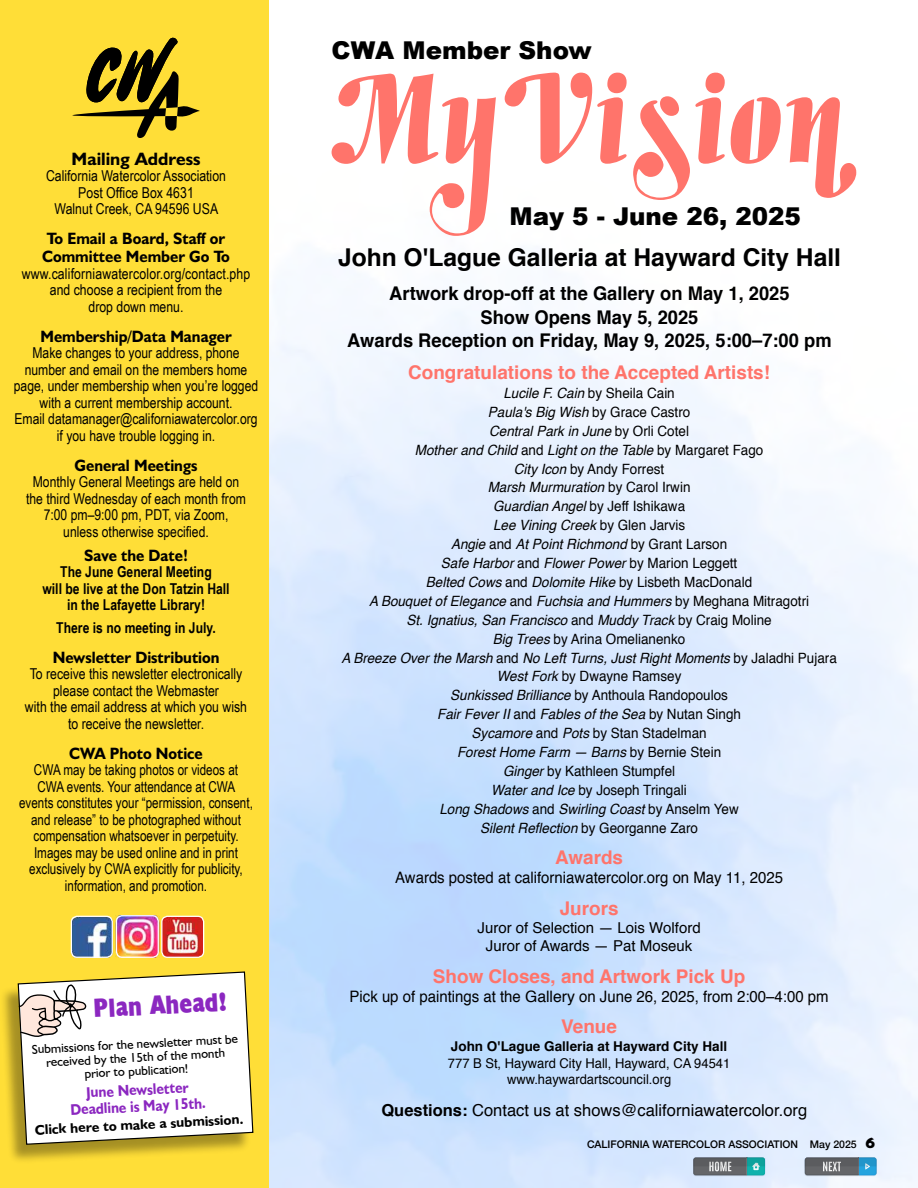
<style>
.page{position:relative;width:918px;height:1188px;background:#fff}
.page>*{position:absolute;margin:0;border:0;box-sizing:border-box;transform-origin:0 0}
.t1{font:700 condensed 26.55px "Humanist 521 BT Xtra";color:#8b27c0}
.t2{font:700 24.6px "Helvetica";color:#000}
.t3{font:900 24.6px "Arial";color:#000}
.t4{font:700 18.9px/23.7px "Helvetica";color:#000;text-align:center}
.t5{font:700 18.9px "Helvetica";color:#ff746b}
.t6{font:700 18px "Humanist 521 BT";color:#000}
.t7{font:700 16.5px/18px "Humanist 521 BT";color:#000;scale:.94 1}
.t8{font:16.5px "Helvetica";color:#000}
.t9{font:15.75px "Helvetica";color:#000;scale:.95 1}
.t10{font:700 15.6px/16.5px "Humanist 521 BT";color:#8b27c0;text-align:center;scale:.9 1}
.t11{font:15px/16.5px "Arial Narrow";color:#000;text-align:center}
.t12{font:15px/16.5px "Arial Narrow";color:#000;text-align:center;scale:.95 1}
.t13{font:700 15px/16.5px "Arial Narrow";color:#000;text-align:center}
.t14{font:15px/18.9px "Helvetica";color:#000;text-align:center}
.t15{font:italic 14.1px/18.9px "Helvetica";color:#000;text-align:center;scale:.95 1}
.t16{font:700 14.1px "Humanist 521 BT";color:#000}
.t17{font:13.5px/16.5px "Helvetica";color:#000;text-align:center;scale:.96 1}
.t18{font:700 13.5px "Helvetica";color:#000}
.t19{font:12.9px/13.5px "Humanist 521 BT";color:#000;text-align:center}
.t20{font:500 10.5px "Helvetica Neue";color:#000}
.s1{font-style:normal}
.s2{font-weight:700}
.s3{font-family:"Humanist 521 BT";font-weight:800;font-size:15px}
</style>
<div class="page">
<img style="left:268px;top:0;width:650px;height:1188px">
<svg style="left:693px;top:1157px;width:72px;height:19px"></svg>
<svg style="left:805px;top:1157px;width:71px;height:19px"></svg>
<svg style="left:332px;top:73px;width:524px;height:163px"></svg>
<div style="left:0;top:0;width:268px;height:1188px;background:#ffde37"></div>
<img style="left:71px;top:916px;width:41px;height:41px">
<div style="left:71px;top:916px;width:42px;height:42px;border:1px solid #fff;border-radius:6px"></div>
<img style="left:162px;top:916px;width:42px;height:41px">
<div style="left:161px;top:916px;width:43px;height:42px;border:1px solid #fff;border-radius:6px"></div>
<img style="left:116px;top:916px;width:42px;height:41px">
<div style="left:116px;top:915px;width:43px;height:43px;border:1px solid #fff;border-radius:6px"></div>
<div style="left:0;top:975px;width:252px;height:189px;background:#000;opacity:.35"></div>
<svg style="left:17px;top:971px;width:237px;height:174px"></svg>
<svg style="left:72px;top:37px;width:128px;height:101px"></svg>
<p class="t6" style="left:72px;top:148px;width:130px">Mailing Address</p>
<p class="t11" style="left:46px;top:168px;width:182px">California Watercolor Association<br>Post Office Box 4631<br>Walnut Creek, CA 94596 USA</p>
<p class="t7" style="left:42px;top:229px;width:201px">To Email a Board, Staff or<br>Committee Member Go To</p>
<p class="t11" style="left:22px;top:265px;width:230px">www.californiawatercolor.org/contact.php and choose a recipient from the<br>drop down menu.</p>
<p class="t7" style="left:40px;top:327px;width:205px">Membership/Data Manager</p>
<p class="t11" style="left:14px;top:345px;width:246px">Make changes to your address, phone number and email on the members home page, under membership when you’re logged with a current membership account.<br>Email datamanager@californiawatercolor.org if you have trouble logging in.</p>
<p class="t7" style="left:75px;top:456px;width:132px">General Meetings</p>
<p class="t11" style="left:26px;top:474px;width:221px">Monthly General Meetings are held on the third Wednesday of each month from 7:00 pm–9:00 pm, PDT, via Zoom, unless otherwise specified.</p>
<p class="t7" style="left:84px;top:546px;width:112px">Save the Date!</p>
<p class="t13" style="left:42px;top:564px;width:189px">The June General Meeting<br>will be live at the Don Tatzin Hall in the Lafayette Library!</p>
<p class="t13" style="left:56px;top:619px;width:161px">There is no meeting in July.</p>
<p class="t7" style="left:53px;top:648px;width:179px">Newsletter Distribution</p>
<p class="t11" style="left:25px;top:666px;width:224px">To receive this newsletter electronically please contact the Webmaster<br>with the email address at which you wish to receive the newsletter.</p>
<p class="t7" style="left:69px;top:744px;width:144px">CWA Photo Notice</p>
<p class="t12" style="left:19px;top:762px;width:248px">CWA may be taking photos or videos at CWA events. Your attendance at CWA events constitutes your “permission, consent, and release” to be photographed without compensation whatsoever in perpetuity.<br>Images may be used online and in print exclusively by CWA explicitly for publicity, information, and promotion.</p>
<h1 class="t1" style="left:93px;top:992px;width:136px;rotate:-3deg">Plan Ahead!</h1>
<p class="t19" style="left:32px;top:1042px;width:208px;rotate:-3deg">Submissions for the newsletter must be received by the 15th of the month prior to publication!</p>
<p class="t10" style="left:69px;top:1085px;width:152px;rotate:-3deg">June Newsletter<br>Deadline is May 15th.</p>
<p class="t16" style="left:35px;top:1121px;width:210px;rotate:-3deg">Click here to make a submission.</p>
<h2 class="t3" style="left:332px;top:32px;width:262px">CWA Member Show</h2>
<h2 class="t3" style="left:510px;top:198px;width:293px">May 5 - June 26, 2025</h2>
<h2 class="t2" style="left:338px;top:238px;width:504px">John O'Lague Galleria at Hayward City Hall</h2>
<h3 class="t4" style="left:347px;top:282px;width:486px">Artwork drop-off at the Gallery on May 1, 2025<br>Show Opens May 5, 2025<br>Awards Reception on Friday, May 9, 2025, 5:00–7:00 pm</h3>
<h3 class="t5" style="left:408px;top:357px;width:363px">Congratulations to the Accepted Artists!</h3>
<p class="t15" style="left:341px;top:384px;width:523px">Lucile F. Cain <span class="s1">by Sheila Cain<br></span>Paula's Big Wish <span class="s1">by Grace Castro<br></span>Central Park in June <span class="s1">by Orli Cotel<br></span>Mother and Child <span class="s1">and</span> Light on the Table <span class="s1">by Margaret Fago<br></span>City Icon <span class="s1">by Andy Forrest<br></span>Marsh Murmuration <span class="s1">by Carol Irwin<br></span>Guardian Angel <span class="s1">by Jeff Ishikawa<br></span>Lee Vining Creek <span class="s1">by Glen Jarvis<br></span>Angie <span class="s1">and</span> At Point Richmond <span class="s1">by Grant Larson<br></span>Safe Harbor <span class="s1">and</span> Flower Power <span class="s1">by Marion Leggett<br></span>Belted Cows <span class="s1">and</span> Dolomite Hike <span class="s1">by Lisbeth MacDonald<br></span>A Bouquet of Elegance <span class="s1">and</span> Fuchsia and Hummers <span class="s1">by Meghana Mitragotri<br></span>St. Ignatius, San Francisco <span class="s1">and</span> Muddy Track <span class="s1">by Craig Moline<br></span>Big Trees <span class="s1">by Arina Omelianenko<br></span>A Breeze Over the Marsh <span class="s1">and</span> No Left Turns, Just Right Moments <span class="s1">by Jaladhi Pujara </span>West Fork <span class="s1">by Dwayne Ramsey<br></span>Sunkissed Brilliance <span class="s1">by Anthoula Randopoulos<br></span>Fair Fever II <span class="s1">and</span> Fables of the Sea <span class="s1">by Nutan Singh<br></span>Sycamore <span class="s1">and</span> Pots <span class="s1">by Stan Stadelman<br></span>Forest Home Farm — Barns <span class="s1">by Bernie Stein<br></span>Ginger <span class="s1">by Kathleen Stumpfel<br></span>Water and Ice <span class="s1">by Joseph Tringali<br></span>Long Shadows <span class="s1">and</span> Swirling Coast <span class="s1">by Anselm Yew<br></span>Silent Reflection <span class="s1">by Georganne Zaro</span></p>
<h3 class="t5" style="left:555px;top:842px;width:69px">Awards</h3>
<p class="t9" style="left:395px;top:865px;width:410px">Awards posted at californiawatercolor.org on May 11, 2025</p>
<h3 class="t5" style="left:560px;top:893px;width:60px">Jurors</h3>
<p class="t14" style="left:478px;top:918px;width:225px">Juror of Selection — Lois Wolford<br>Juror of Awards — Pat Moseuk</p>
<h3 class="t5" style="left:433px;top:961px;width:314px">Show Closes, and Artwork Pick Up</h3>
<p class="t9" style="left:350px;top:984px;width:506px">Pick up of paintings at the Gallery on June 26, 2025, from 2:00–4:00 pm</p>
<h3 class="t5" style="left:561px;top:1011px;width:57px">Venue</h3>
<p class="t18" style="left:451px;top:1036px;width:278px">John O'Lague Galleria at Hayward City Hall</p>
<p class="t17" style="left:448px;top:1055px;width:296px">777 B St, Hayward City Hall, Hayward, CA 94541 www.haywardartscouncil.org</p>
<p class="t8" style="left:381px;top:1097px;width:427px"><span class="s2">Questions:</span> Contact us at shows@californiawatercolor.org</p>
<p class="t20" style="left:587px;top:1135px;width:290px">CALIFORNIA WATERCOLOR ASSOCIATION May 2025 <span class="s3">6</span></p>
</div>
